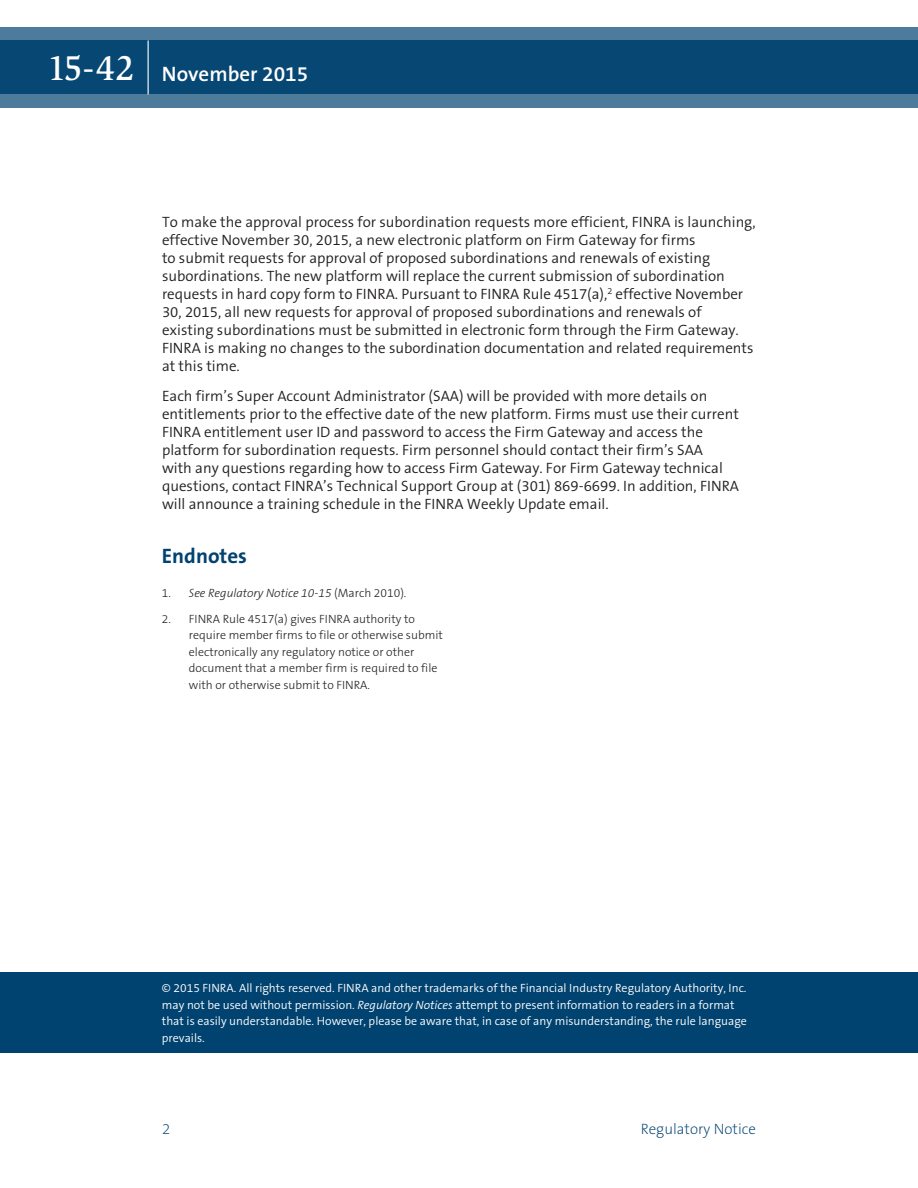
<style>
.page{position:relative;width:918px;height:1188px;background:#fff}
.page>*{position:absolute;margin:0;border:0;box-sizing:border-box;transform-origin:0 0}
.t1{font:600 21px "The Sans B6";color:#fff}
.t2{font:700 21px "The Sans B7";color:#004270}
.t3{font:300 15px/18px "The Sans B4";color:#231f20}
.t4{font:200 15px "The Sans B2";color:#004270}
.t5{font:300 12px/16.5px "The Sans B4";color:#fff}
.t6{font:300 12px/16.5px "The Sans B3";color:#231f20}
.t7{font:italic 300 12px "The Sans B3";color:#231f20}
.s1{font-family:"Slimbach LT";font-weight:500;font-size:36px}
.s2{font-style:normal}
.s3{font-style:italic}
</style>
<div class="page">
<div style="left:0;top:972px;width:918px;height:81px;background:#004270"></div>
<svg style="left:0;top:27px;width:918px;height:81px;background:#1e5881"></svg>
<hr style="left:148px;top:40px;width:1px;height:54px;background:#fff">
<h1 class="t1" style="left:47px;top:62px;width:263px"><span class="s1">15-42</span> November 2015</h1>
<p class="t3" style="left:162px;top:213px;width:595px">To make the approval process for subordination requests more efficient, FINRA is launching, effective November 30, 2015, a new electronic platform on Firm Gateway for firms<br>to submit requests for approval of proposed subordinations and renewals of existing subordinations. The new platform will replace the current submission of subordination requests in hard copy form to FINRA. Pursuant to FINRA Rule 4517(a),<sup>2</sup> effective November 30, 2015, all new requests for approval of proposed subordinations and renewals of existing subordinations must be submitted in electronic form through the Firm Gateway.<br>FINRA is making no changes to the subordination documentation and related requirements at this time.</p>
<p class="t3" style="left:162px;top:387px;width:579px">Each firm’s Super Account Administrator (SAA) will be provided with more details on entitlements prior to the effective date of the new platform. Firms must use their current FINRA entitlement user ID and password to access the Firm Gateway and access the platform for subordination requests. Firm personnel should contact their firm’s SAA<br>with any questions regarding how to access Firm Gateway. For Firm Gateway technical questions, contact FINRA’s Technical Support Group at (301) 869-6699. In addition, FINRA will announce a training schedule in the FINRA Weekly Update email.</p>
<h1 class="t2" style="left:162px;top:545px;width:87px">Endnotes</h1>
<p class="t7" style="left:162px;top:587px;width:246px"><span class="s2">1.</span> See Regulatory Notice 10-15 <span class="s2">(March 2010).</span></p>
<p class="t6" style="left:189px;top:611px;width:256px;text-indent:-27px">2. FINRA Rule 4517(a) gives FINRA authority to require member firms to file or otherwise submit electronically any regulatory notice or other document that a member firm is required to file with or otherwise submit to FINRA.</p>
<p class="t5" style="left:162px;top:980px;width:586px">© 2015 FINRA. All rights reserved. FINRA and other trademarks of the Financial Industry Regulatory Authority, Inc. may not be used without permission. <span class="s3">Regulatory Notices</span> attempt to present information to readers in a format that is easily understandable. However, please be aware that, in case of any misunderstanding, the rule language prevails.</p>
<p class="t4" style="left:162px;top:1121px;width:10px">2</p>
<p class="t4" style="left:641px;top:1121px;width:117px">Regulatory Notice</p>
</div>
